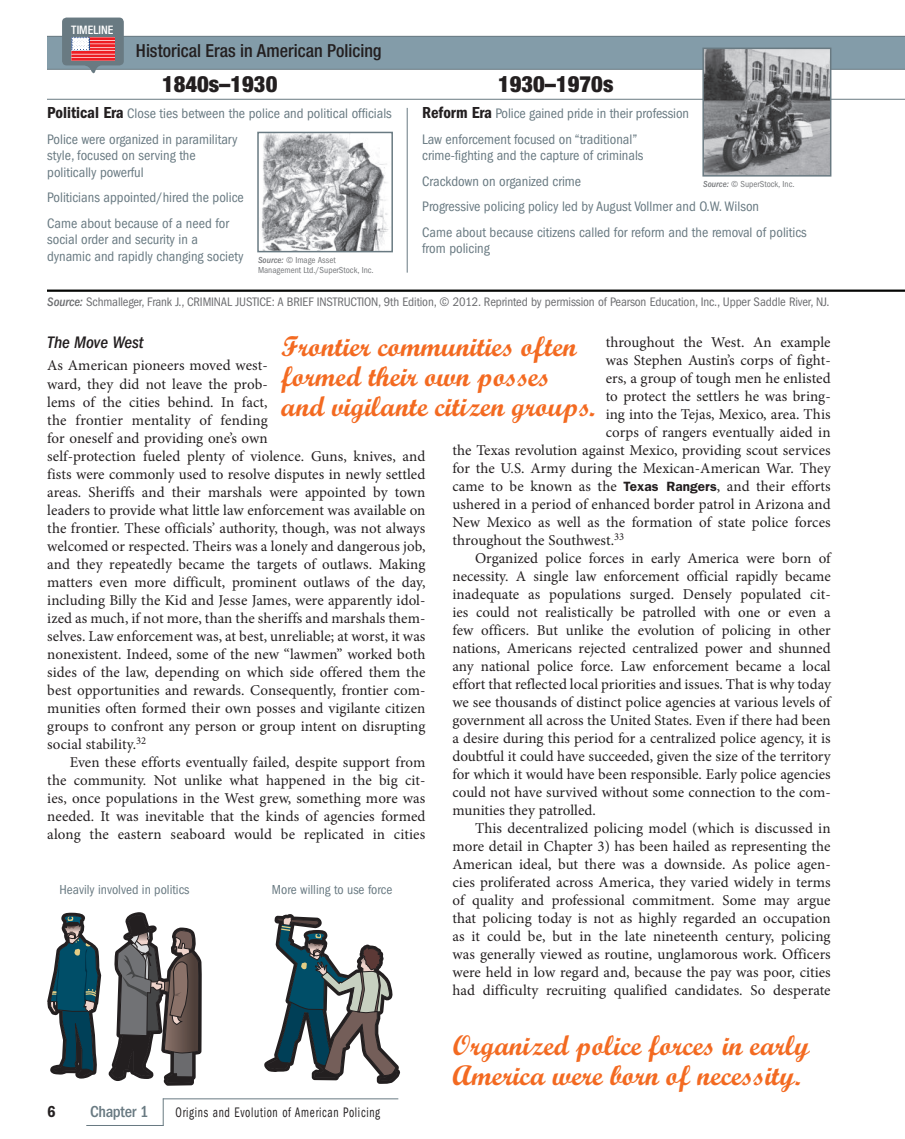
<style>
.page{position:relative;width:905px;height:1139px;background:#fff}
.page>*{position:absolute;margin:0;border:0;box-sizing:border-box;transform-origin:0 0}
.t1{font:700 28.5px/30px "Script MT Std";color:#f36a21}
.t2{font:900 condensed 22.5px "Helvetica Neue";color:#231f20}
.t3{font:500 condensed 18px "Helvetica Neue";color:#231f20}
.t4{font:italic 500 condensed 17.25px "ITC Franklin Gothic Std";color:#231f20}
.t5{font:500 condensed 16.5px "ITC Franklin Gothic Std";letter-spacing:-.02em;color:#697a82}
.t6{font:16.5px "ITC Franklin Gothic Std Dm Cd";color:#231f20}
.t7{font:15px/18px "Minion Pro";color:#231f20}
.t8{font:condensed 14.25px/25.5px "ITC Franklin Gothic Std";color:#697a82}
.t9{font:condensed 14.25px "ITC Franklin Gothic Std";letter-spacing:.06em;color:#231f20;scale:.8 1}
.t10{font:condensed 13.5px "ITC Franklin Gothic Std";color:#697a82}
.t11{font:condensed 12.75px "ITC Franklin Gothic Std";letter-spacing:-.01em;color:#6c6d70}
.t12{font:500 condensed 11.7px "Helvetica Neue";color:#fff}
.t13{font:condensed 9px/10.5px "ITC Franklin Gothic Std";color:#76787b}
.s1{font-family:"ITC Franklin Gothic Std Dm Cd";font-stretch:normal;font-size:16.5px;color:#231f20}
.s2{font-weight:500;font-style:italic}
.s3{font-family:"ITC Franklin Gothic Std";font-weight:600;font-size:13.5px}
</style>
<div class="page">
<svg style="left:163px;top:1099px;width:1px;height:26px"></svg>
<hr style="left:163px;top:1098px;width:235px;height:1px;background:#697a82">
<hr style="left:86px;top:1125px;width:77px;height:1px;background:#697a82">
<svg style="left:264px;top:914px;width:136px;height:169px"></svg>
<svg style="left:47px;top:912px;width:155px;height:173px"></svg>
<div style="left:47px;top:36px;width:857px;height:33px;background:#839ca9"></div>
<hr style="left:47px;top:36px;width:857px;height:1px;background:#697a82">
<hr style="left:47px;top:69px;width:857px;height:1px;background:#697a82">
<hr style="left:47px;top:289px;width:857px;height:3px;background:#040503">
<hr style="left:47px;top:99px;width:857px;height:1px;background:#697a82">
<hr style="left:407px;top:108px;width:1px;height:165px;background:#697a82">
<svg style="left:62px;top:18px;width:62px;height:56px;background:#9c8289"></svg>
<img style="left:261px;top:135px;width:128px;height:114px">
<div style="left:257px;top:132px;width:136px;height:120px;border:2px solid #697a82"></div>
<img style="left:705px;top:51px;width:123px;height:123px">
<div style="left:702px;top:48px;width:129px;height:129px;border:2px solid #697a82"></div>
<p class="t12" style="left:71px;top:26px;width:44px">TIMELINE</p>
<p class="t3" style="left:136px;top:44px;width:247px">Historical Eras in American Policing</p>
<h2 class="t2" style="left:162px;top:75px;width:117px">1840s–1930</h2>
<p class="t8" style="left:47px;top:102px;width:346px"><span class="s1">Political Era</span> Close ties between the police and political officials<br>Police were organized in paramilitary</p>
<p class="t8" style="left:47px;top:148px;width:150px;line-height:16.5px">style, focused on serving the politically powerful</p>
<p class="t8" style="left:47px;top:186px;width:198px">Politicians appointed/hired the police<br>Came about because of a need for</p>
<p class="t8" style="left:47px;top:232px;width:198px;line-height:16.5px">social order and security in a dynamic and rapidly changing society</p>
<p class="t13" style="left:258px;top:255px;width:117px"><span class="s2">Source:</span> © Image Asset<br>Management Ltd./SuperStock, Inc.</p>
<h2 class="t2" style="left:498px;top:75px;width:117px">1930–1970s</h2>
<p class="t8" style="left:422px;top:102px;width:268px"><span class="s1">Reform Era</span> Police gained pride in their profession<br>Law enforcement focused on “traditional”</p>
<p class="t8" style="left:422px;top:144px;width:386px">crime-fighting and the capture of criminals<br>Crackdown on organized crime<br>Progressive policing policy led by August Vollmer and O.W. Wilson<br>Came about because citizens called for reform and the removal of politics</p>
<p class="t8" style="left:422px;top:237px;width:69px">from policing</p>
<p class="t13" style="left:703px;top:180px;width:93px"><span class="s2">Source:</span> © SuperStock, Inc.</p>
<p class="t11" style="left:47px;top:297px;width:783px"><span class="s2">Source:</span> Schmalleger, Frank J., CRIMINAL JUSTICE: A BRIEF INSTRUCTION, 9th Edition, © 2012. Reprinted by permission of Pearson Education, Inc., Upper Saddle River, NJ.</p>
<h1 class="t1" style="left:281px;top:334px;width:315px">Frontier communities often formed their own posses and vigilante citizen groups.</h1>
<p class="t7" style="left:605px;top:334px;width:226px">throughout the West. An example</p>
<p class="t7" style="left:605px;top:352px;width:226px">was Stephen Austin’s corps of fight-</p>
<p class="t7" style="left:605px;top:370px;width:226px">ers, a group of tough men he enlisted</p>
<p class="t7" style="left:605px;top:388px;width:226px">to protect the settlers he was bring-</p>
<p class="t7" style="left:605px;top:406px;width:226px">ing into the Tejas, Mexico, area. This</p>
<p class="t7" style="left:605px;top:424px;width:226px">corps of rangers eventually aided in</p>
<p class="t7" style="left:452px;top:442px;width:379px">the Texas revolution against Mexico, providing scout services</p>
<p class="t7" style="left:452px;top:460px;width:379px">for the U.S. Army during the Mexican-American War. They</p>
<p class="t7" style="left:452px;top:478px;width:379px">came to be known as the <span class="s3">Texas Rangers</span> , and their efforts</p>
<p class="t7" style="left:452px;top:496px;width:379px">ushered in a period of enhanced border patrol in Arizona and</p>
<p class="t7" style="left:452px;top:514px;width:379px">New Mexico as well as the formation of state police forces</p>
<p class="t7" style="left:452px;top:532px;width:173px">throughout the Southwest.<sup>33</sup></p>
<p class="t7" style="left:475px;top:550px;width:357px">Organized police forces in early America were born of</p>
<p class="t7" style="left:452px;top:568px;width:380px">necessity. A single law enforcement official rapidly became</p>
<p class="t7" style="left:452px;top:586px;width:379px">inadequate as populations surged. Densely populated cit-</p>
<p class="t7" style="left:452px;top:604px;width:379px">ies could not realistically be patrolled with one or even a</p>
<p class="t7" style="left:452px;top:622px;width:379px">few officers. But unlike the evolution of policing in other</p>
<p class="t7" style="left:452px;top:640px;width:379px">nations, Americans rejected centralized power and shunned</p>
<p class="t7" style="left:452px;top:658px;width:380px">any national police force. Law enforcement became a local</p>
<p class="t7" style="left:452px;top:676px;width:380px">effort that reflected local priorities and issues. That is why today</p>
<p class="t7" style="left:452px;top:694px;width:380px">we see thousands of distinct police agencies at various levels of</p>
<p class="t7" style="left:452px;top:712px;width:379px">government all across the United States. Even if there had been</p>
<p class="t7" style="left:452px;top:730px;width:379px">a desire during this period for a centralized police agency, it is</p>
<p class="t7" style="left:452px;top:748px;width:379px">doubtful it could have succeeded, given the size of the territory</p>
<p class="t7" style="left:452px;top:766px;width:379px">for which it would have been responsible. Early police agencies</p>
<p class="t7" style="left:452px;top:784px;width:379px">could not have survived without some connection to the com-</p>
<p class="t7" style="left:452px;top:802px;width:145px">munities they patrolled.</p>
<p class="t7" style="left:475px;top:820px;width:357px">This decentralized policing model (which is discussed in</p>
<p class="t7" style="left:452px;top:838px;width:379px">more detail in Chapter 3 ) has been hailed as representing the</p>
<p class="t7" style="left:452px;top:856px;width:380px">American ideal, but there was a downside. As police agen-</p>
<p class="t7" style="left:452px;top:874px;width:379px">cies proliferated across America, they varied widely in terms</p>
<p class="t7" style="left:452px;top:892px;width:379px">of quality and professional commitment. Some may argue</p>
<p class="t7" style="left:452px;top:910px;width:380px">that policing today is not as highly regarded an occupation</p>
<p class="t7" style="left:452px;top:928px;width:379px">as it could be, but in the late nineteenth century, policing</p>
<p class="t7" style="left:452px;top:946px;width:380px">was generally viewed as routine, unglamorous work. Officers</p>
<p class="t7" style="left:452px;top:964px;width:380px">were held in low regard and, because the pay was poor, cities</p>
<p class="t7" style="left:452px;top:982px;width:379px">had difficulty recruiting qualified candidates. So desperate</p>
<p class="t4" style="left:47px;top:336px;width:98px">The Move West</p>
<p class="t7" style="left:47px;top:358px;width:380px">As American pioneers moved west-<br>ward, they did not leave the prob-<br>lems of the cities behind. In fact,<br>the frontier mentality of fending<br>for oneself and providing one’s own<br>self-protection fueled plenty of violence. Guns, knives, and fists were commonly used to resolve disputes in newly settled areas. Sheriffs and their marshals were appointed by town leaders to provide what little law enforcement was available on the frontier. These officials’ authority, though, was not always welcomed or respected. Theirs was a lonely and dangerous job, and they repeatedly became the targets of outlaws. Making matters even more difficult, prominent outlaws of the day, including Billy the Kid and Jesse James, were apparently idol&shy;ized as much, if not more, than the sheriffs and marshals them&shy;selves. Law enforcement was, at best, unreliable; at worst, it was nonexistent. Indeed, some of the new “lawmen” worked both sides of the law, depending on which side offered them the best opportunities and rewards. Consequently, frontier com&shy;munities often formed their own posses and vigilante citizen groups to confront any person or group intent on disrupting social stability.<sup>32</sup></p>
<p class="t7" style="left:47px;top:754px;width:379px;text-align:justify;text-indent:22px">Even these efforts eventually failed, despite support from the community. Not unlike what happened in the big cit&shy;ies, once populations in the West grew, something more was needed. It was inevitable that the kinds of agencies formed along the eastern seaboard would be replicated in cities</p>
<p class="t10" style="left:59px;top:884px;width:131px">Heavily involved in politics</p>
<p class="t10" style="left:272px;top:884px;width:122px">More willing to use force</p>
<p class="t6" style="left:47px;top:1105px;width:10px">6</p>
<p class="t5" style="left:90px;top:1105px;width:60px">Chapter 1</p>
<p class="t9" style="left:175px;top:1106px;width:257px">Origins and Evolution of American Policing</p>
<h1 class="t1" style="left:452px;top:1032px;width:359px">Organized police forces in early<br>America were born of necessity.</h1>
</div>
